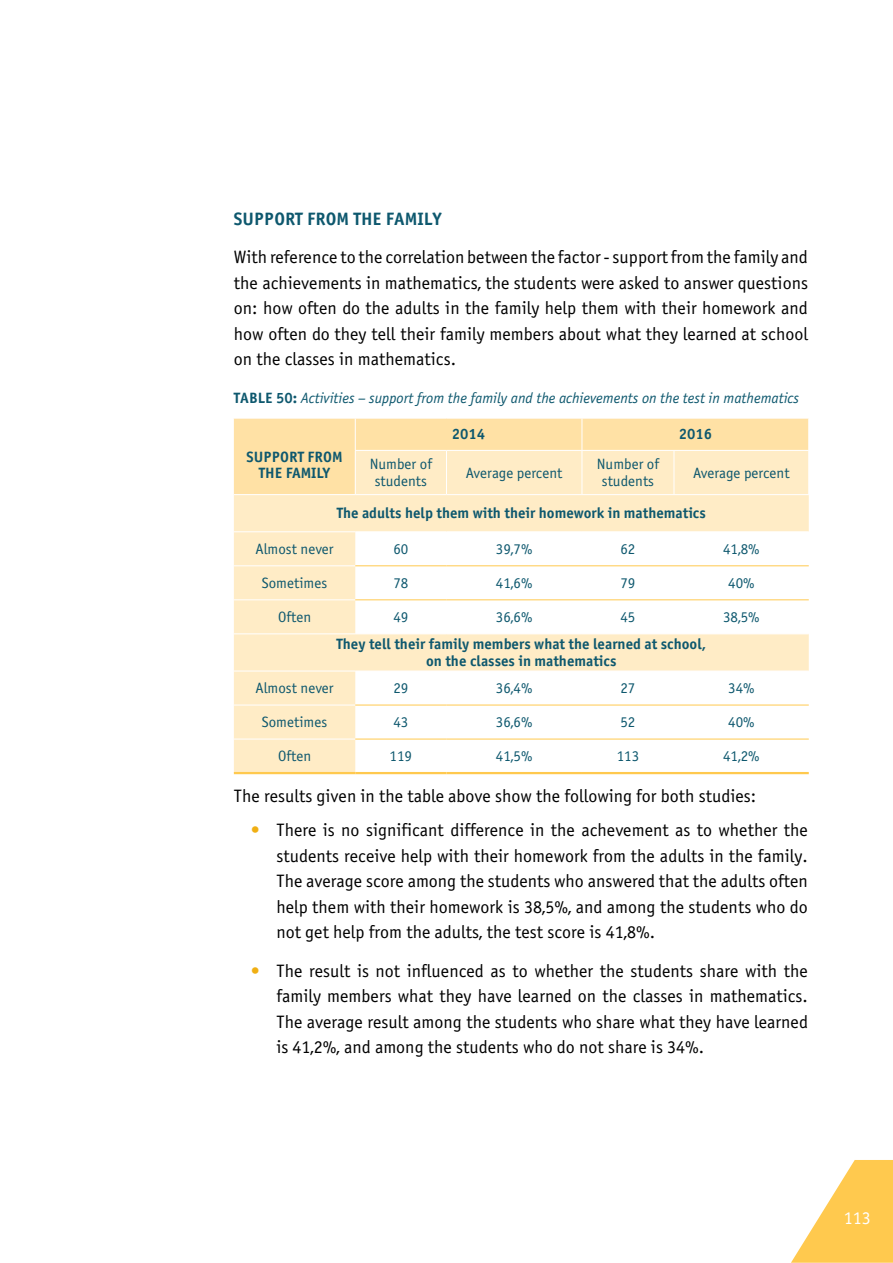
<style>
.page{position:relative;width:893px;height:1263px;background:#fff}
.page>*{position:absolute;margin:0;border:0;box-sizing:border-box;transform-origin:0 0}
.t1{font:18px/25.5px "Q Officina Sans";color:#000;text-align:justify}
.t2{font:700 18px "Q Officina Sans";color:#0e586e}
.t3{font:18px "Q Officina Sans";color:#fff}
.t4{font:15px/16.5px "Q Officina Sans";color:#0e586e;text-align:center}
.t5{font:700 15px/16.5px "Q Officina Sans";color:#0e586e;text-align:center}
.t6{font:italic 15px "Q Officina Sans";color:#0e586e}
.s1{font-weight:700;font-style:normal}
.s2{color:#f0af13}
</style>
<div class="page">
<svg style="left:791px;top:1160px;width:102px;height:103px"></svg>
<div style="left:234px;top:419px;width:574px;height:31px;background:#ffe1a5"></div>
<svg style="left:234px;top:450px;width:575px;height:322px"></svg>
<hr style="left:446px;top:532px;width:1px;height:33px;background:#fff">
<hr style="left:582px;top:532px;width:1px;height:33px;background:#fff">
<hr style="left:674px;top:532px;width:1px;height:33px;background:#fff">
<hr style="left:234px;top:565px;width:121px;height:1px;background:#fff">
<hr style="left:446px;top:566px;width:1px;height:33px;background:#fff">
<hr style="left:582px;top:566px;width:1px;height:33px;background:#fff">
<hr style="left:674px;top:566px;width:1px;height:33px;background:#fff">
<hr style="left:234px;top:599px;width:121px;height:1px;background:#fff">
<hr style="left:446px;top:600px;width:1px;height:33px;background:#fff">
<hr style="left:582px;top:600px;width:1px;height:33px;background:#fff">
<hr style="left:674px;top:600px;width:1px;height:33px;background:#fff">
<hr style="left:446px;top:671px;width:1px;height:34px;background:#fff">
<hr style="left:582px;top:671px;width:1px;height:34px;background:#fff">
<hr style="left:674px;top:671px;width:1px;height:34px;background:#fff">
<hr style="left:234px;top:705px;width:121px;height:1px;background:#fff">
<hr style="left:446px;top:705px;width:1px;height:34px;background:#fff">
<hr style="left:582px;top:705px;width:1px;height:34px;background:#fff">
<hr style="left:674px;top:705px;width:1px;height:34px;background:#fff">
<hr style="left:234px;top:739px;width:121px;height:1px;background:#fff">
<hr style="left:446px;top:739px;width:1px;height:33px;background:#fff">
<hr style="left:582px;top:739px;width:1px;height:33px;background:#fff">
<hr style="left:674px;top:739px;width:1px;height:33px;background:#fff">
<hr style="left:355px;top:565px;width:91px;height:1px;background:#ffc94e">
<hr style="left:446px;top:565px;width:136px;height:1px;background:#ffc94e">
<hr style="left:582px;top:565px;width:92px;height:1px;background:#ffc94e">
<hr style="left:674px;top:565px;width:135px;height:1px;background:#ffc94e">
<hr style="left:355px;top:599px;width:91px;height:1px;background:#ffc94e">
<hr style="left:446px;top:599px;width:136px;height:1px;background:#ffc94e">
<hr style="left:582px;top:599px;width:92px;height:1px;background:#ffc94e">
<hr style="left:674px;top:599px;width:135px;height:1px;background:#ffc94e">
<hr style="left:355px;top:705px;width:91px;height:1px;background:#ffc94e">
<hr style="left:446px;top:705px;width:136px;height:1px;background:#ffc94e">
<hr style="left:582px;top:705px;width:92px;height:1px;background:#ffc94e">
<hr style="left:674px;top:705px;width:135px;height:1px;background:#ffc94e">
<hr style="left:355px;top:739px;width:91px;height:1px;background:#ffc94e">
<hr style="left:446px;top:739px;width:136px;height:1px;background:#ffc94e">
<hr style="left:582px;top:739px;width:92px;height:1px;background:#ffc94e">
<hr style="left:674px;top:739px;width:135px;height:1px;background:#ffc94e">
<hr style="left:234px;top:772px;width:121px;height:2px;background:#ffc94e">
<hr style="left:355px;top:772px;width:91px;height:2px;background:#ffc94e">
<hr style="left:446px;top:772px;width:136px;height:2px;background:#ffc94e">
<hr style="left:582px;top:772px;width:92px;height:2px;background:#ffc94e">
<hr style="left:674px;top:772px;width:135px;height:2px;background:#ffc94e">
<hr style="left:234px;top:494px;width:121px;height:1px;background:#fff">
<hr style="left:355px;top:494px;width:91px;height:1px;background:#fff">
<hr style="left:446px;top:494px;width:136px;height:1px;background:#fff">
<hr style="left:582px;top:494px;width:92px;height:1px;background:#fff">
<hr style="left:674px;top:494px;width:135px;height:1px;background:#fff">
<hr style="left:234px;top:531px;width:121px;height:1px;background:#fff">
<hr style="left:355px;top:531px;width:91px;height:1px;background:#fff">
<hr style="left:446px;top:531px;width:136px;height:1px;background:#fff">
<hr style="left:582px;top:531px;width:92px;height:1px;background:#fff">
<hr style="left:674px;top:531px;width:135px;height:1px;background:#fff">
<hr style="left:234px;top:633px;width:121px;height:1px;background:#fff">
<hr style="left:355px;top:633px;width:91px;height:1px;background:#fff">
<hr style="left:446px;top:633px;width:136px;height:1px;background:#fff">
<hr style="left:582px;top:633px;width:92px;height:1px;background:#fff">
<hr style="left:674px;top:633px;width:135px;height:1px;background:#fff">
<hr style="left:234px;top:671px;width:121px;height:1px;background:#fff">
<hr style="left:355px;top:671px;width:91px;height:1px;background:#fff">
<hr style="left:446px;top:671px;width:136px;height:1px;background:#fff">
<hr style="left:582px;top:671px;width:92px;height:1px;background:#fff">
<hr style="left:674px;top:671px;width:135px;height:1px;background:#fff">
<hr style="left:355px;top:418px;width:1px;height:32px;background:#fff">
<hr style="left:582px;top:418px;width:1px;height:32px;background:#fff">
<hr style="left:355px;top:450px;width:91px;height:1px;background:#fff">
<hr style="left:355px;top:451px;width:1px;height:43px;background:#fff">
<hr style="left:446px;top:450px;width:136px;height:1px;background:#fff">
<hr style="left:446px;top:451px;width:1px;height:43px;background:#fff">
<hr style="left:582px;top:450px;width:92px;height:1px;background:#fff">
<hr style="left:582px;top:451px;width:1px;height:43px;background:#fff">
<hr style="left:674px;top:450px;width:135px;height:1px;background:#fff">
<hr style="left:674px;top:451px;width:1px;height:43px;background:#fff">
<hr style="left:808px;top:451px;width:1px;height:43px;background:#fff">
<p class="t2" style="left:234px;top:209px;width:210px">SUPPORT FROM THE FAMILY</p>
<p class="t1" style="left:234px;top:245px;width:576px">With reference to the correlation between the factor - support from the family and the achievements in mathematics, the students were asked to answer questions on: how often do the adults in the family help them with their homework and how often do they tell their family members about what they learned at school on the classes in mathematics.</p>
<p class="t6" style="left:234px;top:390px;width:567px"><span class="s1">TABLE 50:</span> Activities – support from the family and the achievements on the test in mathematics</p>
<p class="t5" style="left:452px;top:426px;width:35px">2014</p>
<p class="t5" style="left:679px;top:426px;width:35px">2016</p>
<p class="t5" style="left:246px;top:448px;width:98px">SUPPORT FROM<br>THE FAMILY</p>
<p class="t4" style="left:370px;top:456px;width:64px">Number of students</p>
<p class="t4" style="left:466px;top:465px;width:98px">Average percent</p>
<p class="t4" style="left:597px;top:456px;width:64px">Number of students</p>
<p class="t4" style="left:693px;top:465px;width:98px">Average percent</p>
<p class="t5" style="left:337px;top:505px;width:371px">The adults help them with their homework in mathematics</p>
<p class="t4" style="left:255px;top:541px;width:80px">Almost never</p>
<p class="t4" style="left:393px;top:541px;width:16px">60</p>
<p class="t4" style="left:496px;top:541px;width:38px">39,7%</p>
<p class="t4" style="left:620px;top:541px;width:16px">62</p>
<p class="t4" style="left:723px;top:541px;width:38px">41,8%</p>
<p class="t4" style="left:262px;top:575px;width:67px">Sometimes</p>
<p class="t4" style="left:393px;top:575px;width:16px">78</p>
<p class="t4" style="left:496px;top:575px;width:38px">41,6%</p>
<p class="t4" style="left:620px;top:575px;width:16px">79</p>
<p class="t4" style="left:728px;top:575px;width:28px">40%</p>
<p class="t4" style="left:278px;top:609px;width:35px">Often</p>
<p class="t4" style="left:393px;top:609px;width:16px">49</p>
<p class="t4" style="left:496px;top:609px;width:38px">36,6%</p>
<p class="t4" style="left:620px;top:609px;width:16px">45</p>
<p class="t4" style="left:723px;top:609px;width:38px">38,5%</p>
<p class="t5" style="left:336px;top:636px;width:371px">They tell their family members what the learned at school, on the classes in mathematics</p>
<p class="t4" style="left:255px;top:680px;width:80px">Almost never</p>
<p class="t4" style="left:393px;top:680px;width:16px">29</p>
<p class="t4" style="left:496px;top:680px;width:38px">36,4%</p>
<p class="t4" style="left:620px;top:680px;width:16px">27</p>
<p class="t4" style="left:728px;top:680px;width:28px">34%</p>
<p class="t4" style="left:262px;top:714px;width:67px">Sometimes</p>
<p class="t4" style="left:393px;top:714px;width:16px">43</p>
<p class="t4" style="left:496px;top:714px;width:38px">36,6%</p>
<p class="t4" style="left:620px;top:714px;width:16px">52</p>
<p class="t4" style="left:728px;top:714px;width:28px">40%</p>
<p class="t4" style="left:278px;top:748px;width:35px">Often</p>
<p class="t4" style="left:390px;top:748px;width:24px">119</p>
<p class="t4" style="left:496px;top:748px;width:38px">41,5%</p>
<p class="t4" style="left:617px;top:748px;width:24px">113</p>
<p class="t4" style="left:723px;top:748px;width:38px">41,2%</p>
<p class="t1" style="left:234px;top:784px;width:524px">The results given in the table above show the following for both studies:</p>
<p class="t1" style="left:276px;top:818px;width:533px;text-indent:-26px"><span class="s2">•</span> There is no significant difference in the achevement as to whether the students receive help with their homework from the adults in the family.<br>The average score among the students who answered that the adults often help them with their homework is 38,5%, and among the students who do not get help from the adults, the test score is 41,8%.</p>
<p class="t1" style="left:276px;top:958px;width:533px;text-indent:-26px"><span class="s2">•</span> The result is not influenced as to whether the students share with the family members what they have learned on the classes in mathematics.<br>The average result among the students who share what they have learned is 41,2%, and among the students who do not share is 34%.</p>
<p class="t3" style="left:844px;top:1208px;width:28px">113</p>
</div>
